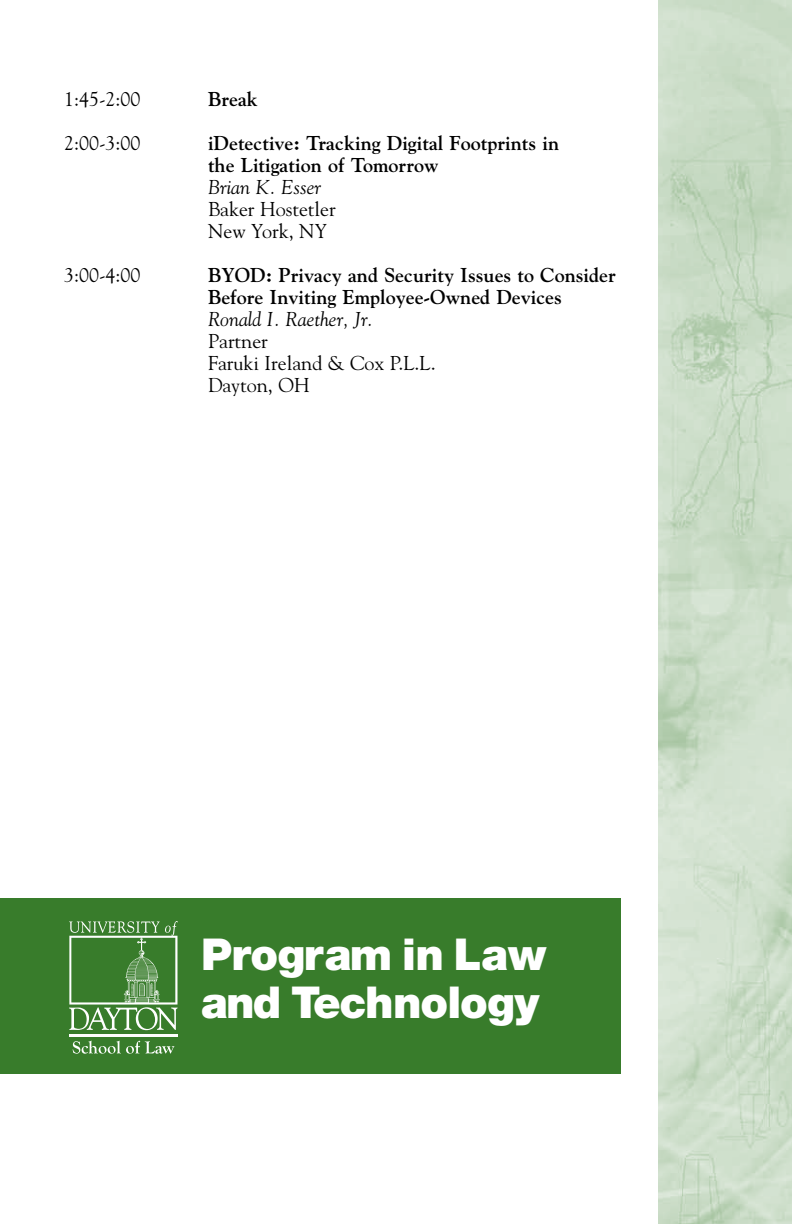
<style>
.page{position:relative;width:792px;height:1224px;background:#fff}
.page>*{position:absolute;margin:0;border:0;box-sizing:border-box;transform-origin:0 0}
.t1{font:900 44px/48px "Helvetica Neue";letter-spacing:-.01em;color:#fff}
.t2{font:700 20px/22px "Goudy";color:#000}
.t3{font:20px/22px "Goudy";color:#000}
.t4{font:italic 20px "Goudy";color:#000}
</style>
<div class="page">
<img style="left:658px;top:0;width:134px;height:1224px">
<div style="left:0;top:898px;width:621px;height:176px;background:#387c2b"></div>
<svg style="left:69px;top:921px;width:109px;height:109px"></svg>
<hr style="left:69px;top:1034px;width:108px;height:3px;background:#fff">
<svg style="left:73px;top:1041px;width:101px;height:13px"></svg>
<p class="t3" style="left:64px;top:87px;width:78px">1:45-2:00</p>
<p class="t2" style="left:208px;top:88px;width:52px">Break</p>
<p class="t3" style="left:64px;top:131px;width:78px">2:00-3:00</p>
<p class="t2" style="left:208px;top:132px;width:353px">iDetective: Tracking Digital Footprints in the Litigation of Tomorrow</p>
<p class="t4" style="left:208px;top:175px;width:115px">Brian K. Esser</p>
<p class="t3" style="left:208px;top:197px;width:129px">Baker Hostetler<br>New York, NY</p>
<p class="t3" style="left:64px;top:263px;width:78px">3:00-4:00</p>
<p class="t2" style="left:208px;top:264px;width:409px">BYOD: Privacy and Security Issues to Consider<br>Before Inviting Employee-Owned Devices</p>
<p class="t4" style="left:208px;top:307px;width:167px">Ronald I. Raether, Jr.</p>
<p class="t3" style="left:208px;top:329px;width:229px">Partner<br>Faruki Ireland &amp; Cox P.L.L.<br>Dayton, OH</p>
<h1 class="t1" style="left:201px;top:930px;width:347px">Program in Law and Technology</h1>
</div>
